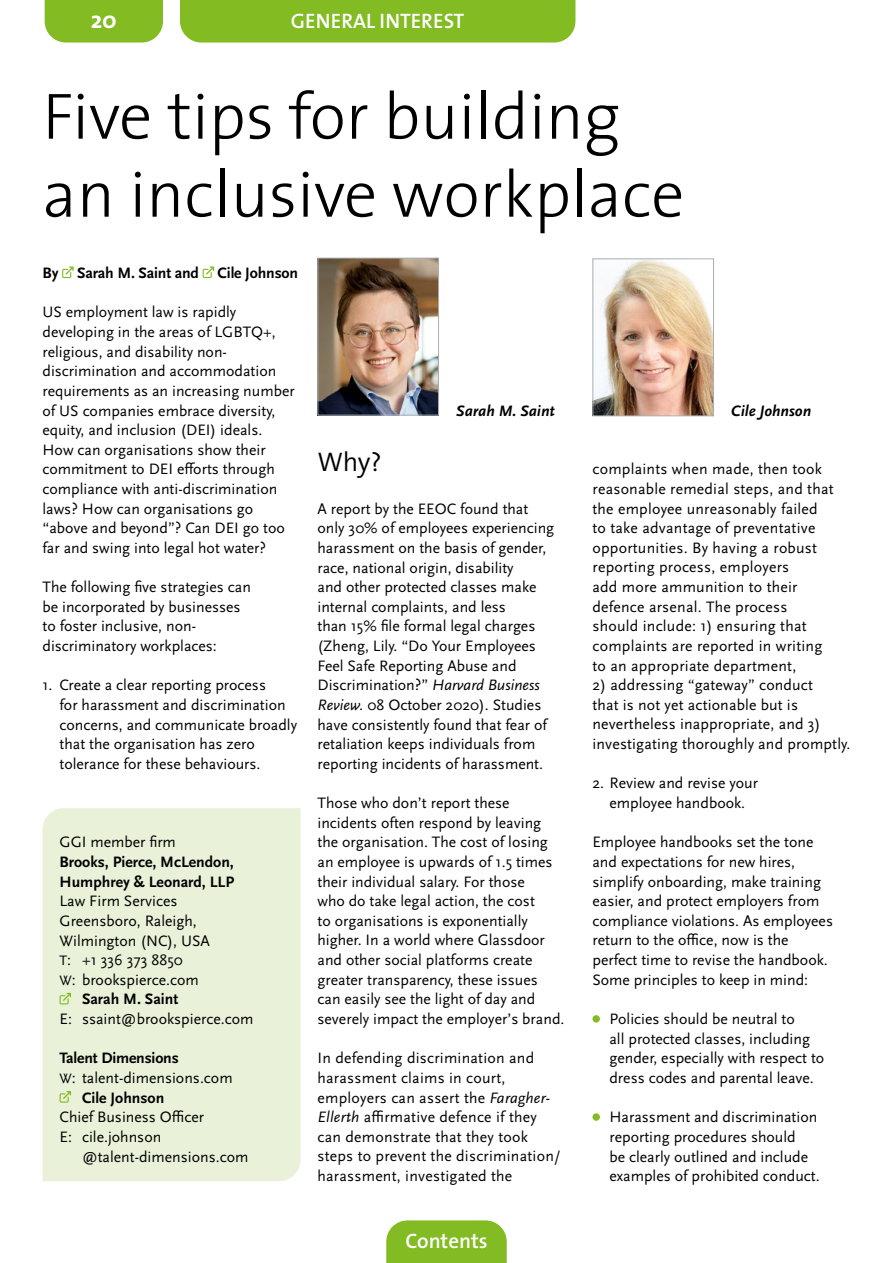
<style>
.page{position:relative;width:893px;height:1263px;background:#fff}
.page>*{position:absolute;margin:0;border:0;box-sizing:border-box;transform-origin:0 0}
.t1{font:300 66px/78px "The Sans";color:#000}
.t2{font:300 27px "The Sans";color:#000}
.t3{font:700 24px "The Sans";color:#fff}
.t4{font:600 21px "The Sans";color:#fff}
.t5{font:15.75px/19.6px "Scala Sans Pro";color:#000}
.t6{font:700 15.75px/19.6px "Scala Sans Pro";color:#000}
.t7{font:italic 700 15.75px "Scala Sans Pro";color:#000}
.s1{font-style:italic}
.s2{font-size:14.25px}
</style>
<div class="page">
<svg style="left:386px;top:1220px;width:121px;height:43px;background:#88be2d"></svg>
<div style="left:45px;top:0;width:118px;height:43px;background:#82bb22"></div>
<div style="left:180px;top:0;width:395px;height:43px;background:#82bb22"></div>
<svg style="left:62px;top:266px;width:12px;height:12px"></svg>
<svg style="left:203px;top:266px;width:11px;height:12px"></svg>
<div style="left:592px;top:1015px;width:8px;height:7px;background:#82bb22;border-radius:50%"></div>
<div style="left:592px;top:1113px;width:8px;height:8px;background:#82bb22;border-radius:50%"></div>
<img style="left:319px;top:260px;width:118px;height:153px">
<div style="left:317px;top:258px;width:122px;height:157px;border:1px solid #aaafb2"></div>
<img style="left:594px;top:260px;width:118px;height:154px">
<div style="left:592px;top:258px;width:122px;height:158px;border:1px solid #aaafb2"></div>
<div style="left:43px;top:808px;width:257px;height:373px;background:#e9f1d9"></div>
<svg style="left:60px;top:993px;width:11px;height:11px"></svg>
<svg style="left:60px;top:1091px;width:11px;height:11px"></svg>
<h3 class="t3" style="left:91px;top:-1px;width:28px">20</h3>
<h3 class="t4" style="left:291px;top:3px;width:175px">GENERAL INTEREST</h3>
<h1 class="t1" style="left:43px;top:75px;width:643px">Five tips for building an inclusive workplace</h1>
<p class="t6" style="left:43px;top:263px;width:257px">By Sarah M. Saint and Cile Johnson</p>
<p class="t5" style="left:43px;top:302px;width:254px">US employment law is rapidly developing in the areas of LGBTQ+, religious, and disability non&shy;discrimination and accommodation requirements as an increasing number of US companies embrace diversity, equity, and inclusion (DEI) ideals.<br>How can organisations show their commitment to DEI efforts through compliance with anti-discrimination laws? How can organisations go “above and beyond”? Can DEI go too far and swing into legal hot water?</p>
<p class="t5" style="left:43px;top:577px;width:210px">The following five strategies can be incorporated by businesses to foster inclusive, non&shy;discriminatory workplaces:</p>
<p class="t5" style="left:60px;top:675px;width:239px;text-indent:-17px">1. Create a clear reporting process<br>for harassment and discrimination concerns, and communicate broadly that the organisation has zero tolerance for these behaviours.</p>
<p class="t7" style="left:456px;top:401px;width:100px">Sarah M. Saint</p>
<p class="t7" style="left:731px;top:401px;width:81px">Cile Johnson</p>
<h2 class="t2" style="left:317px;top:440px;width:66px">Why?</h2>
<p class="t5" style="left:317px;top:499px;width:238px">A report by the EEOC found that only 30% of employees experiencing harassment on the basis of gender, race, national origin, disability<br>and other protected classes make internal complaints, and less<br>than 15% file formal legal charges (Zheng, Lily. “Do Your Employees Feel Safe Reporting Abuse and Discrimination?” <span class="s1">Harvard Business Review.</span> 08 October 2020). Studies have consistently found that fear of retaliation keeps individuals from reporting incidents of harassment.</p>
<p class="t5" style="left:317px;top:793px;width:248px">Those who don’t report these incidents often respond by leaving the organisation. The cost of losing an employee is upwards of 1.5 times their individual salary. For those<br>who do take legal action, the cost<br>to organisations is exponentially higher. In a world where Glassdoor and other social platforms create greater transparency, these issues can easily see the light of day and severely impact the employer’s brand.</p>
<p class="t5" style="left:317px;top:1048px;width:245px">In defending discrimination and harassment claims in court, employers can assert the <span class="s1">Faragher-Ellerth</span> affirmative defence if they can demonstrate that they took steps to prevent the discrimination/ harassment, investigated the</p>
<p class="t5" style="left:592px;top:459px;width:243px">complaints when made, then took reasonable remedial steps, and that the employee unreasonably failed to take advantage of preventative opportunities. By having a robust reporting process, employers<br>add more ammunition to their defence arsenal. The process should include: 1) ensuring that complaints are reported in writing to an appropriate department,</p>
<p class="t5" style="left:592px;top:675px;width:259px">2) addressing “gateway” conduct<br>that is not yet actionable but is nevertheless inappropriate, and 3) investigating thoroughly and promptly.</p>
<p class="t5" style="left:592px;top:773px;width:167px;text-align:center">2. Review and revise your employee handbook.</p>
<p class="t5" style="left:592px;top:832px;width:242px">Employee handbooks set the tone and expectations for new hires, simplify onboarding, make training easier, and protect employers from compliance violations. As employees return to the office, now is the perfect time to revise the handbook.<br>Some principles to keep in mind:</p>
<p class="t5" style="left:609px;top:1009px;width:216px">Policies should be neutral to<br>all protected classes, including gender, especially with respect to dress codes and parental leave.</p>
<p class="t5" style="left:609px;top:1107px;width:212px">Harassment and discrimination reporting procedures should<br>be clearly outlined and include examples of prohibited conduct.</p>
<p class="t5" style="left:60px;top:832px;width:118px">GGI member firm</p>
<p class="t6" style="left:60px;top:852px;width:176px">Brooks, Pierce, McLendon,<br>Humphrey &amp; Leonard, LLP</p>
<p class="t5" style="left:60px;top:891px;width:119px">Law Firm Services</p>
<p class="t5" style="left:60px;top:911px;width:139px">Greensboro, Raleigh,</p>
<p class="t5" style="left:60px;top:930px;width:152px">Wilmington (NC), USA</p>
<p class="t5" style="left:60px;top:950px;width:125px"><span class="s2">T</span>: +1 336 373 8850</p>
<p class="t5" style="left:60px;top:970px;width:141px"><span class="s2">W</span>: brookspierce.com</p>
<p class="t6" style="left:82px;top:989px;width:98px">Sarah M. Saint</p>
<p class="t5" style="left:60px;top:1009px;width:195px">E: ssaint@brookspierce.com</p>
<p class="t6" style="left:60px;top:1048px;width:121px">Talent Dimensions</p>
<p class="t5" style="left:60px;top:1068px;width:175px"><span class="s2">W</span>: talent-dimensions.com</p>
<p class="t6" style="left:82px;top:1088px;width:84px">Cile Johnson</p>
<p class="t5" style="left:60px;top:1107px;width:146px">Chief Business Officer<br>E: cile.johnson</p>
<p class="t5" style="left:82px;top:1146px;width:168px">@talent-dimensions.com</p>
<h3 class="t4" style="left:406px;top:1224px;width:84px">Contents</h3>
</div>
